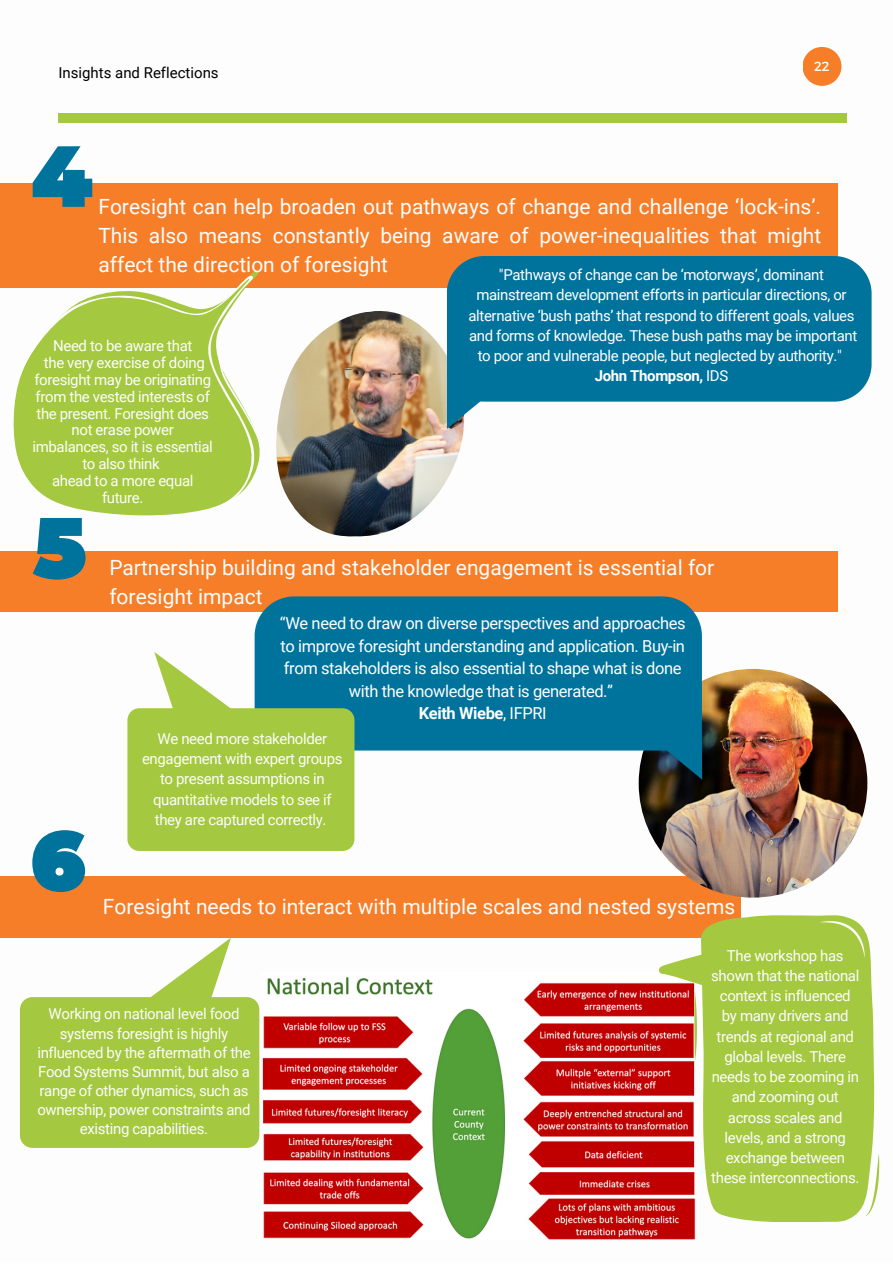
<style>
.page{position:relative;width:893px;height:1264px;background:#fff}
.page>*{position:absolute;margin:0;border:0;box-sizing:border-box;transform-origin:0 0}
.t1{font:21px/29.2px "Roboto";color:#fdfdfd;text-align:justify}
.t2{font:16.5px/22.5px "Roboto";letter-spacing:-.025em;color:#fff;text-align:center}
.t3{font:700 16.5px "Roboto";letter-spacing:-.025em;color:#fff}
.t4{font:15px/20.2px "Roboto";letter-spacing:-.025em;color:#fdfdfd;text-align:center}
.t5{font:15px/20.2px "Roboto";letter-spacing:-.025em;color:#fff;text-align:center}
.t6{font:15px "Roboto";color:#000}
.t7{font:700 15px "Roboto";letter-spacing:-.025em;color:#fff}
.t8{font:13.2px "Montserrat";color:#fff}
.s1{font-weight:400}
</style>
<div class="page">
<div style="left:58px;top:114px;width:788px;height:9px;background:#a4c83f"></div>
<svg style="left:803px;top:47px;width:38px;height:39px"></svg>
<div style="left:0;top:183px;width:837px;height:105px;background:#f67e28"></div>
<svg style="left:33px;top:146px;width:59px;height:61px"></svg>
<div style="left:0;top:551px;width:837px;height:61px;background:#f67e28"></div>
<div style="left:0;top:876px;width:740px;height:61px;background:#f67e28"></div>
<svg style="left:32px;top:830px;width:53px;height:62px"></svg>
<img style="left:638px;top:669px;width:229px;height:228px;border-radius:50%">
<div style="left:254px;top:596px;width:447px;height:154px;background:#00739d"></div>
<svg style="left:596px;top:686px;width:106px;height:93px;background:#247a9a"></svg>
<svg style="left:127px;top:652px;width:227px;height:199px;background:#9ac462"></svg>
<svg style="left:13px;top:275px;width:247px;height:243px;fill:#a4c83f"></svg>
<svg style="left:33px;top:518px;width:53px;height:61px"></svg>
<img style="left:276px;top:311px;width:188px;height:226px">
<div style="left:447px;top:256px;width:424px;height:145px;background:#00739d"></div>
<svg style="left:447px;top:341px;width:100px;height:88px"></svg>
<svg style="left:20px;top:937px;width:239px;height:210px;fill:#a4c83f"></svg>
<img style="left:262px;top:977px;width:434px;height:262px">
<div style="left:697px;top:915px;width:178px;height:306px;background:#a4c83f"></div>
<svg style="left:659px;top:951px;width:62px;height:110px"></svg>
<svg style="left:864px;top:1153px;width:15px;height:63px"></svg>
<svg style="left:819px;top:921px;width:45px;height:37px;background:#abcc4f"></svg>
<p class="t6" style="left:58px;top:64px;width:162px">Insights and Reflections</p>
<p class="t8" style="left:814px;top:57px;width:17px">22</p>
<p class="t1" style="left:98px;top:192px;width:724px">Foresight can help broaden out pathways of change and challenge ‘lock-ins’.<br>This also means constantly being aware of power-inequalities that might affect the direction of foresight</p>
<p class="t5" style="left:468px;top:265px;width:387px">"Pathways of change can be ‘motorways’, dominant mainstream development efforts in particular directions, or alternative ‘bush paths’ that respond to different goals, values</p>
<p class="t5" style="left:469px;top:325px;width:390px">and forms of knowledge. These bush paths may be important to poor and vulnerable people, but neglected by authority."</p>
<p class="t7" style="left:594px;top:367px;width:135px">John Thompson, <span class="s1">IDS</span></p>
<p class="t4" style="left:53px;top:336px;width:141px">Need to be aware that</p>
<p class="t4" style="left:33px;top:354px;width:182px;line-height:16.8px">the very exercise of doing foresight may be originating from the vested interests of the present. Foresight does not erase power imbalances, so it is essential to also think</p>
<p class="t4" style="left:52px;top:472px;width:143px;line-height:16.8px">ahead to a more equal future.</p>
<p class="t1" style="left:109px;top:553px;width:606px">Partnership building and stakeholder engagement is essential for</p>
<p class="t1" style="left:109px;top:582px;width:155px">foresight impact</p>
<p class="t2" style="left:280px;top:612px;width:407px">“We need to draw on diverse perspectives and approaches to improve foresight understanding and application. Buy-in from stakeholders is also essential to shape what is done with the knowledge that is generated.”</p>
<p class="t3" style="left:419px;top:704px;width:129px">Keith Wiebe<span class="s1">, IFPRI</span></p>
<p class="t4" style="left:142px;top:728px;width:202px">We need more stakeholder engagement with expert groups to present assumptions in quantitative models to see if they are captured correctly.</p>
<p class="t1" style="left:103px;top:891px;width:633px">Foresight needs to interact with multiple scales and nested systems</p>
<p class="t4" style="left:37px;top:1004px;width:215px;line-height:19px">Working on national level food systems foresight is highly influenced by the aftermath of the<br>Food Systems Summit, but also a range of other dynamics, such as ownership, power constraints and existing capabilities.</p>
<p class="t4" style="left:711px;top:945px;width:150px">The workshop has shown that the national context is influenced by many drivers and trends at regional and global levels. There needs to be zooming in and zooming out across scales and levels, and a strong exchange between these interconnections.</p>
</div>
